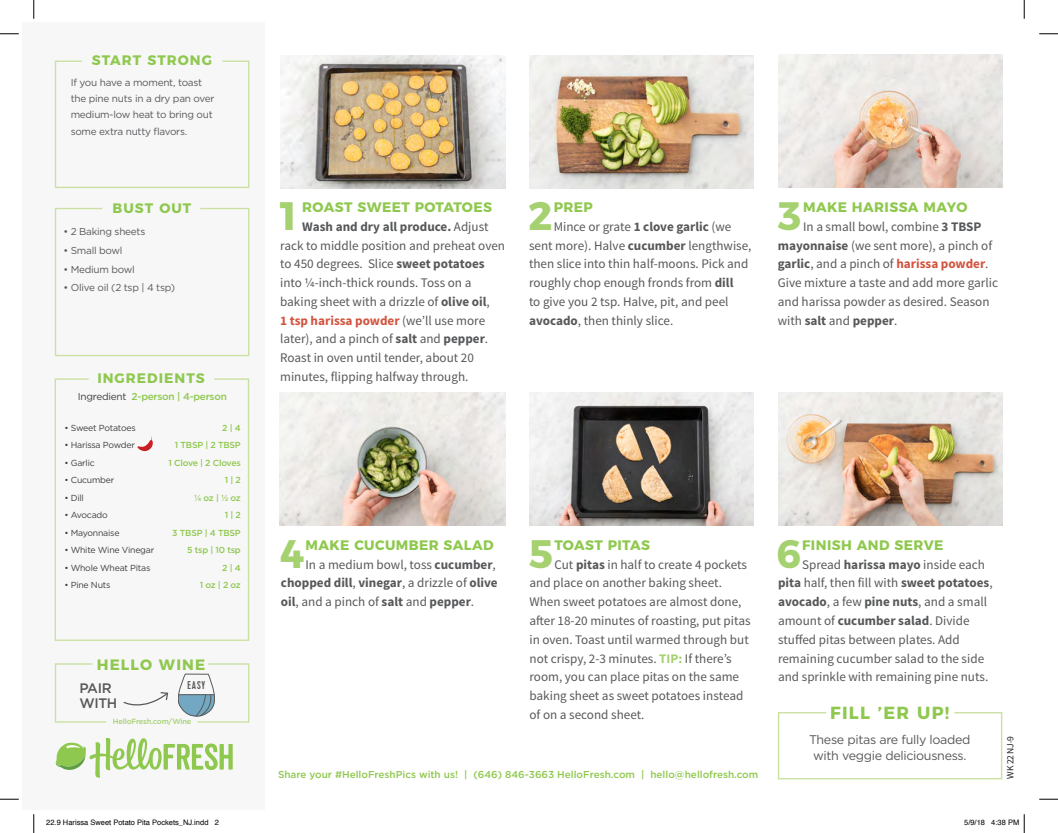
<style>
.page{position:relative;width:1058px;height:833px;background:#fff}
.page>*{position:absolute;margin:0;border:0;box-sizing:border-box;transform-origin:0 0}
.t1{font:700 39.62px "Montserrat";color:#a6d170}
.t2{font:700 17.5px "Montserrat";letter-spacing:.075em;color:#8fc84e}
.t3{font:700 15px "Montserrat";letter-spacing:.075em;color:#8fc84e}
.t4{font:700 13.75px "Montserrat";letter-spacing:.03em;color:#8fc84e}
.t5{font:700 13.75px "Montserrat";letter-spacing:.075em;color:#8fc84e}
.t6{font:500 13.75px/15px "Gotham";letter-spacing:-.025em;color:#57585a}
.t7{font:13.12px/18.8px "Source Sans Pro";color:#57585a}
.t8{font:12.5px/16.8px "Gotham";letter-spacing:-.025em;color:#57585a;text-align:center}
.t9{font:11.25px "Kapra";color:#58595b}
.t10{font:10px/16.2px "Gotham";letter-spacing:-.025em;color:#57585a}
.t11{font:500 10px "Gotham";color:#8fc84e}
.t12{font:500 10px "Gotham";letter-spacing:-.025em;color:#8fc84e}
.t13{font:9.62px "Source Sans Pro";color:#231f20}
.t14{font:8.75px "Gotham";letter-spacing:-.025em;color:#3e3e3f}
.t15{font:500 8.75px/17.5px "Gotham";letter-spacing:-.025em;color:#8fc84e;text-align:right}
.t16{font:7.5px "Helvetica";color:#000}
.t17{font:500 7.5px "Gotham";letter-spacing:-.025em;color:#a6d170}
.s1{font-weight:400;color:#3e3e3f}
.s2{font-weight:700}
.s3{font-weight:700;color:#d2543f}
.s4{font-weight:700;color:#a6d170}
</style>
<div class="page">
<div style="left:23px;top:23px;width:242px;height:787px;background:#f7f7f8"></div>
<img style="left:281px;top:55px;width:224px;height:133px">
<img style="left:529px;top:55px;width:225px;height:133px">
<img style="left:529px;top:393px;width:224px;height:133px">
<img style="left:280px;top:393px;width:225px;height:133px">
<img style="left:778px;top:55px;width:224px;height:132px">
<img style="left:778px;top:393px;width:224px;height:133px">
<svg style="left:54px;top:207px;width:196px;height:150px"></svg>
<svg style="left:54px;top:378px;width:196px;height:263px"></svg>
<svg style="left:54px;top:60px;width:196px;height:128px"></svg>
<svg style="left:54px;top:663px;width:53px;height:60px"></svg>
<svg style="left:123px;top:692px;width:46px;height:14px"></svg>
<svg style="left:178px;top:663px;width:72px;height:60px"></svg>
<svg style="left:56px;top:738px;width:177px;height:39px"></svg>
<svg style="left:777px;top:712px;width:226px;height:68px"></svg>
<svg style="left:0;top:33px;width:19px;height:2px"></svg>
<svg style="left:1039px;top:33px;width:19px;height:2px"></svg>
<svg style="left:0;top:798px;width:19px;height:2px"></svg>
<svg style="left:1039px;top:798px;width:19px;height:2px"></svg>
<svg style="left:33px;top:0;width:2px;height:19px"></svg>
<svg style="left:33px;top:814px;width:2px;height:19px"></svg>
<svg style="left:1023px;top:0;width:2px;height:19px"></svg>
<svg style="left:1023px;top:814px;width:2px;height:19px"></svg>
<p class="t5" style="left:92px;top:49px;width:122px">START STRONG</p>
<p class="t10" style="left:71px;top:74px;width:145px">If you have a moment, toast the pine nuts in a dry pan over medium-low heat to bring out some extra nutty flavors.</p>
<p class="t4" style="left:112px;top:196px;width:80px">BUST OUT</p>
<p class="t10" style="left:63px;top:223px;width:83px">• 2 Baking sheets</p>
<p class="t10" style="left:63px;top:242px;width:61px">• Small bowl</p>
<p class="t10" style="left:63px;top:261px;width:73px">• Medium bowl</p>
<p class="t10" style="left:63px;top:279px;width:113px">• Olive oil (2 tsp | 4 tsp)</p>
<p class="t5" style="left:97px;top:366px;width:109px">INGREDIENTS</p>
<p class="t12" style="left:78px;top:390px;width:151px"><span class="s1">Ingredient</span> 2-person | 4-person</p>
<p class="t15" style="left:168px;top:419px;width:74px">2 | 4<br>1 TBSP | 2 TBSP<br>1 Clove | 2 Cloves<br>1 | 2<br>¼ oz | ½ oz<br>1 | 2<br>3 TBSP | 4 TBSP<br>5 tsp | 10 tsp<br>2 | 4<br>1 oz | 2 oz</p>
<p class="t14" style="left:64px;top:422px;width:73px">• Sweet Potatoes</p>
<p class="t14" style="left:64px;top:439px;width:72px">• Harissa Powder</p>
<p class="t14" style="left:64px;top:457px;width:32px">• Garlic</p>
<p class="t14" style="left:64px;top:474px;width:51px">• Cucumber</p>
<p class="t14" style="left:64px;top:492px;width:21px">• Dill</p>
<p class="t14" style="left:64px;top:509px;width:45px">• Avocado</p>
<p class="t14" style="left:64px;top:527px;width:57px">• Mayonnaise</p>
<p class="t14" style="left:64px;top:544px;width:91px">• White Wine Vinegar</p>
<p class="t14" style="left:64px;top:562px;width:88px">• Whole Wheat Pitas</p>
<p class="t14" style="left:64px;top:579px;width:48px">• Pine Nuts</p>
<p class="t3" style="left:97px;top:652px;width:110px">HELLO WINE</p>
<p class="t6" style="left:79px;top:680px;width:39px">PAIR<br>WITH</p>
<p class="t9" style="left:187px;top:679px;width:19px">EASY</p>
<p class="t17" style="left:113px;top:716px;width:80px">HelloFresh.com/Wine</p>
<h1 class="t1" style="left:276px;top:183px;width:26px">1</h1>
<p class="t4" style="left:302px;top:196px;width:191px">ROAST SWEET POTATOES</p>
<p class="t7" style="left:280px;top:217px;width:226px;text-indent:22px"><span class="s2">Wash and dry all produce.</span> Adjust rack to middle position and preheat oven to 450 degrees. Slice <span class="s2">sweet potatoes </span>into ¼-inch-thick rounds. Toss on a baking sheet with a drizzle of <span class="s2">olive oil</span>,<br><span class="s3">1 tsp harissa powder</span> (we’ll use more later), and a pinch of <span class="s2">salt</span> and <span class="s2">pepper</span>.<br>Roast in oven until tender, about 20 minutes, flipping halfway through.</p>
<h1 class="t1" style="left:528px;top:183px;width:26px">2</h1>
<p class="t4" style="left:553px;top:196px;width:41px">PREP</p>
<p class="t7" style="left:529px;top:217px;width:224px;text-indent:25px">Mince or grate <span class="s2">1 clove garlic</span> (we sent more). Halve <span class="s2">cucumber</span> lengthwise, then slice into thin half-moons. Pick and roughly chop enough fronds from <span class="s2">dill<br></span>to give you 2 tsp. Halve, pit, and peel <span class="s2">avocado</span>, then thinly slice.</p>
<h1 class="t1" style="left:777px;top:183px;width:24px">3</h1>
<p class="t4" style="left:803px;top:196px;width:166px">MAKE HARISSA MAYO</p>
<p class="t7" style="left:777px;top:217px;width:222px;text-indent:25px">In a small bowl, combine <span class="s2">3 TBSP mayonnaise</span> (we sent more), a pinch of <span class="s2">garlic</span>, and a pinch of <span class="s3">harissa powder</span>.<br>Give mixture a taste and add more garlic and harissa powder as desired. Season with <span class="s2">salt</span> and <span class="s2">pepper</span>.</p>
<h1 class="t1" style="left:280px;top:521px;width:26px">4</h1>
<p class="t4" style="left:305px;top:533px;width:190px">MAKE CUCUMBER SALAD</p>
<p class="t7" style="left:281px;top:555px;width:218px;text-indent:25px">In a medium bowl, toss <span class="s2">cucumber</span>, <span class="s2">chopped dill</span>, <span class="s2">vinegar</span>, a drizzle of <span class="s2">olive oil</span>, and a pinch of <span class="s2">salt</span> and <span class="s2">pepper</span>.</p>
<h1 class="t1" style="left:529px;top:521px;width:26px">5</h1>
<p class="t4" style="left:554px;top:533px;width:97px">TOAST PITAS</p>
<p class="t7" style="left:529px;top:555px;width:222px;text-indent:25px">Cut <span class="s2">pitas</span> in half to create 4 pockets and place on another baking sheet.<br>When sweet potatoes are almost done, after 18-20 minutes of roasting, put pitas in oven. Toast until warmed through but not crispy, 2-3 minutes. <span class="s4">TIP:</span> If there’s room, you can place pitas on the same baking sheet as sweet potatoes instead of on a second sheet.</p>
<h1 class="t1" style="left:776px;top:521px;width:26px">6</h1>
<p class="t4" style="left:802px;top:533px;width:143px">FINISH AND SERVE</p>
<p class="t7" style="left:778px;top:555px;width:216px;text-indent:24px">Spread <span class="s2">harissa mayo</span> inside each <span class="s2">pita</span> half, then fill with <span class="s2">sweet potatoes</span>, <span class="s2">avocado</span>, a few <span class="s2">pine nuts</span>, and a small amount of <span class="s2">cucumber salad</span>. Divide stuffed pitas between plates. Add remaining cucumber salad to the side and sprinkle with remaining pine nuts.</p>
<h2 class="t2" style="left:830px;top:698px;width:121px">FILL ’ER UP!</h2>
<p class="t11" style="left:278px;top:767px;width:482px">Share your #HelloFreshPics with us! | (646) 846-3663 HelloFresh.com | hello@hellofresh.com</p>
<p class="t8" style="left:809px;top:730px;width:163px">These pitas are fully loaded with veggie deliciousness.</p>
<p class="t13" style="left:1004px;top:778px;width:44px;rotate:-90deg">WK 22 NJ-9</p>
<p class="t16" style="left:46px;top:817px;width:174px">22.9 Harissa Sweet Potato Pita Pockets_NJ.indd 2</p>
<p class="t16" style="left:964px;top:817px;width:57px">5/9/18 4:38 PM</p>
</div>
